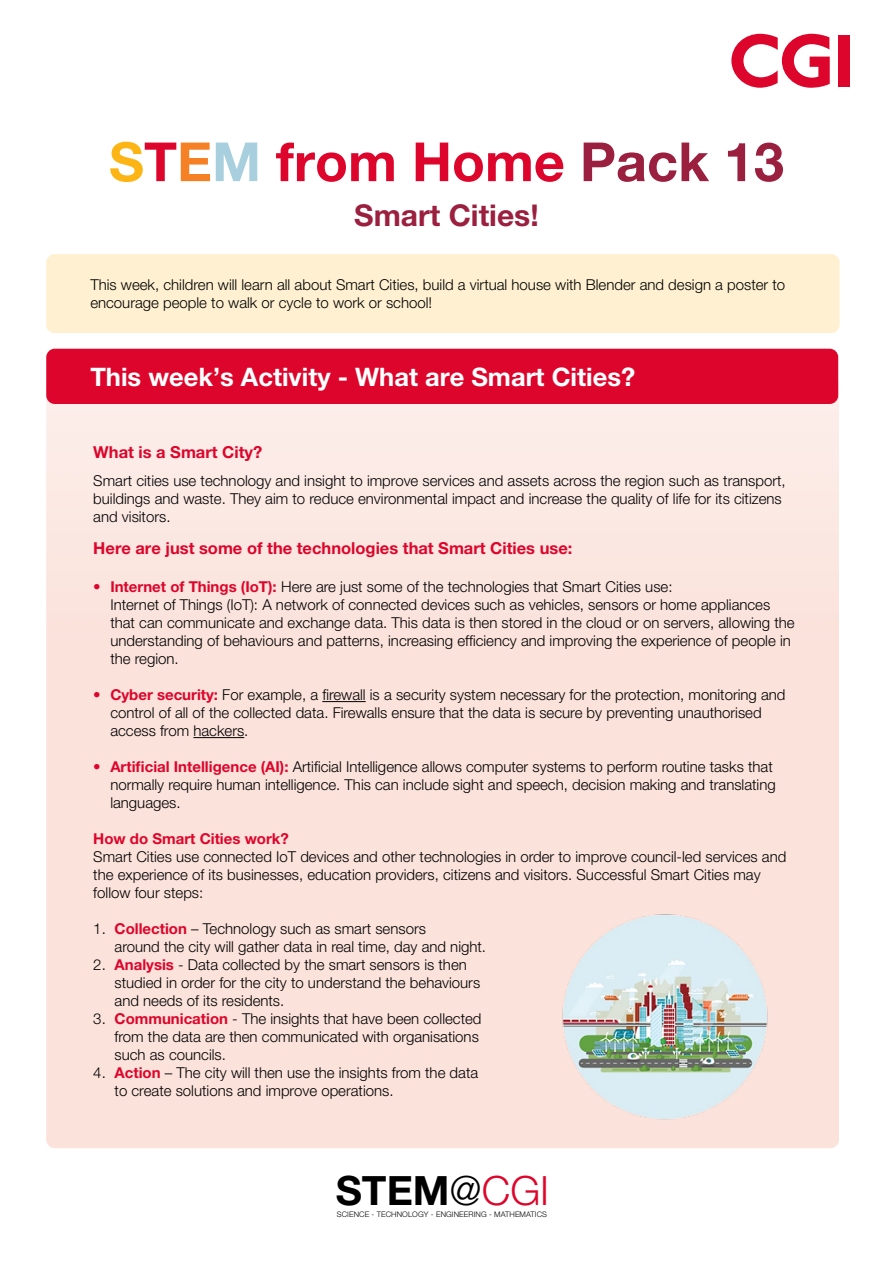
<style>
.page{position:relative;width:893px;height:1263px;background:#fff}
.page>*{position:absolute;margin:0;border:0;box-sizing:border-box;transform-origin:0 0}
.t1{font:700 54px "Helvetica Neue LT Pro";color:#dd052b}
.t2{font:700 40.5px "Helvetica Neue LT Pro";color:#000}
.t3{font:700 30px "Helvetica Neue LT Pro";color:#9b1f3e}
.t4{font:700 25.5px "Helvetica Neue LT Pro";color:#fff}
.t5{font:700 16.5px "Helvetica Neue LT Pro";color:#dd052b}
.t6{font:300 15px/18px "Helvetica Neue LT Pro";color:#000}
.t7{font:700 15px "Helvetica Neue LT Pro";color:#dd052b}
.t8{font:300 7.65px "Helvetica Neue LT Pro";letter-spacing:.01em;color:#000}
.s1{color:#fcb514}
.s2{color:#f58026}
.s3{color:#a8cfde}
.s4{color:#9b1f3e}
.s5{font-weight:700;color:#dd052b}
.s6{font-weight:300}
.s7{font-weight:300;color:#dd052b}
</style>
<div class="page">
<div style="left:46px;top:254px;width:794px;height:79px;background:#fef0d0;border-radius:9px"></div>
<div style="left:46px;top:376px;width:793px;height:772px;background:#fbe2db;border-radius:9px"></div>
<div style="left:45px;top:363px;width:794px;height:289px;background:#fbe8e2;border-radius:9px"></div>
<hr style="left:322px;top:701px;width:44px;height:1px;background:#000">
<hr style="left:193px;top:737px;width:51px;height:1px;background:#000">
<div style="left:46px;top:349px;width:792px;height:55px;background:#dd052b;border-radius:9px"></div>
<svg style="left:731px;top:34px;width:99px;height:54px"></svg>
<div style="left:838px;top:35px;width:12px;height:52px;background:#dd052b"></div>
<img style="left:562px;top:914px;width:206px;height:206px">
<h1 class="t1" style="left:109px;top:128px;width:676px"><span class="s1">S</span>T<span class="s2">E</span><span class="s3">M</span> from Home <span class="s4">Pack 13</span></h1>
<h3 class="t3" style="left:354px;top:197px;width:186px">Smart Cities!</h3>
<p class="t6" style="left:90px;top:275px;width:696px">This week, children will learn all about Smart Cities, build a virtual house with Blender and design a poster to encourage people to walk or cycle to work or school!</p>
<h3 class="t4" style="left:90px;top:361px;width:546px">This week’s Activity - What are Smart Cities?</h3>
<p class="t5" style="left:93px;top:442px;width:170px">What is a Smart City?</p>
<p class="t6" style="left:93px;top:472px;width:694px">Smart cities use technology and insight to improve services and assets across the region such as transport, buildings and waste. They aim to reduce environmental impact and increase the quality of life for its citizens and visitors.</p>
<p class="t5" style="left:93px;top:538px;width:481px">Here are just some of the technologies that Smart Cities use:</p>
<p class="t6" style="left:110px;top:577px;width:686px;text-indent:-17px"><span class="s5">• Internet of Things (IoT):</span> Here are just some of the technologies that Smart Cities use:<br>Internet of Things (IoT): A network of connected devices such as vehicles, sensors or home appliances that can communicate and exchange data. This data is then stored in the cloud or on servers, allowing the understanding of behaviours and patterns, increasing efficiency and improving the experience of people in the region.</p>
<p class="t6" style="left:110px;top:685px;width:677px;text-indent:-17px"><span class="s5">• Cyber security:</span> For example, a firewall is a security system necessary for the protection, monitoring and control of all of the collected data. Firewalls ensure that the data is secure by preventing unauthorised access from hackers.</p>
<p class="t6" style="left:110px;top:757px;width:667px;text-indent:-17px"><span class="s5">• Artificial Intelligence (AI):</span> Artificial Intelligence allows computer systems to perform routine tasks that normally require human intelligence. This can include sight and speech, decision making and translating languages.</p>
<p class="t7" style="left:93px;top:829px;width:197px">How do Smart Cities work?</p>
<p class="t6" style="left:93px;top:847px;width:694px">Smart Cities use connected IoT devices and other technologies in order to improve council-led services and the experience of its businesses, education providers, citizens and visitors. Successful Smart Cities may follow four steps:</p>
<p class="t6" style="left:115px;top:919px;width:373px;text-indent:-21px">1. <span class="s5">Collection</span> – Technology such as smart sensors<br>around the city will gather data in real time, day and night.</p>
<p class="t6" style="left:115px;top:955px;width:367px;text-indent:-21px">2. <span class="s5">Analysis</span> - Data collected by the smart sensors is then studied in order for the city to understand the behaviours and needs of its residents.</p>
<p class="t6" style="left:115px;top:1009px;width:368px;text-indent:-21px">3. <span class="s5">Communication</span> - The insights that have been collected from the data are then communicated with organisations such as councils.</p>
<p class="t6" style="left:115px;top:1063px;width:365px;text-indent:-21px">4. <span class="s5">Action</span> – The city will then use the insights from the data to create solutions and improve operations.</p>
<h2 class="t2" style="left:336px;top:1165px;width:215px">STEM<span class="s6">@</span><span class="s7">CGI</span></h2>
<p class="t8" style="left:337px;top:1209px;width:212px">SCIENCE - TECHNOLOGY - ENGINEERING - MATHEMATICS</p>
</div>
